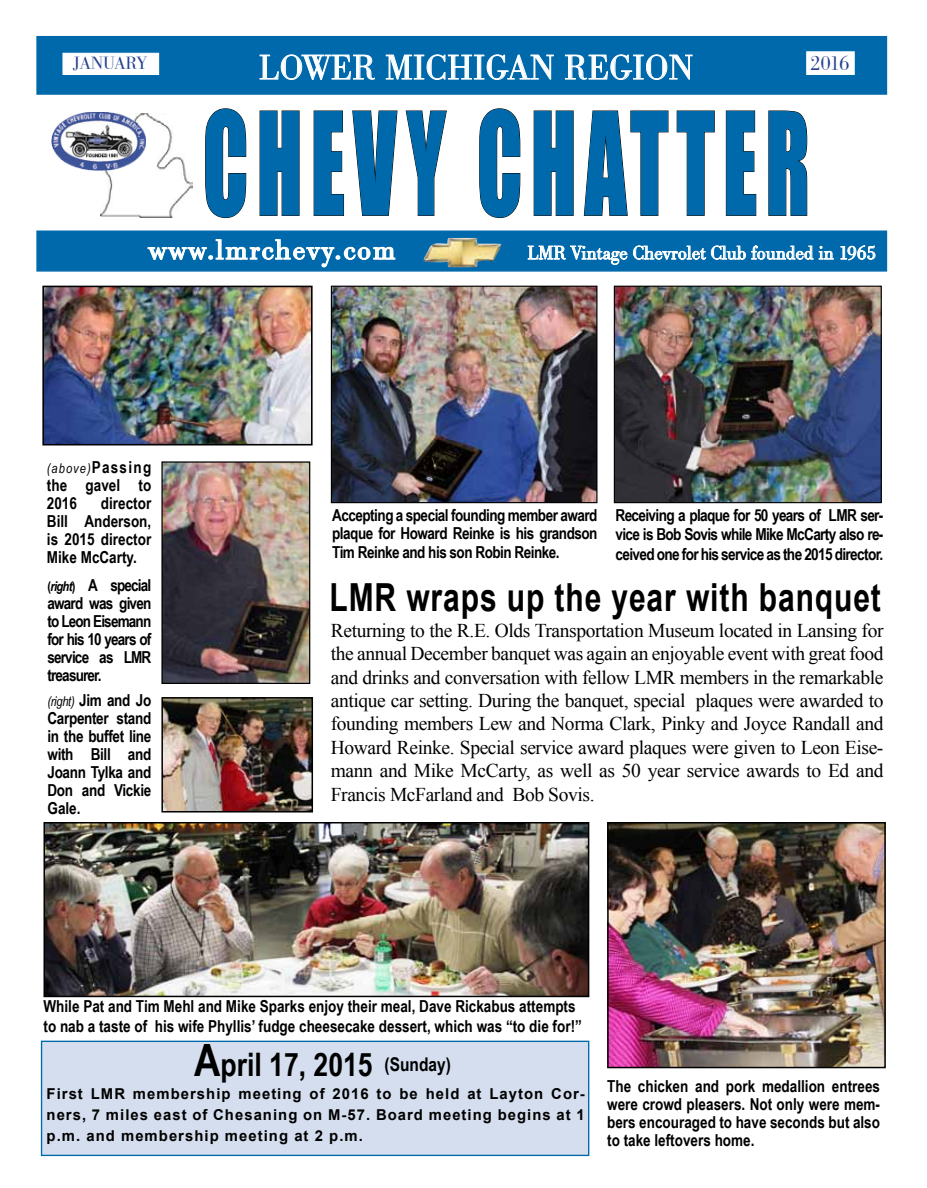
<style>
.page{position:relative;width:927px;height:1188px;background:#fff}
.page>*{position:absolute;margin:0;border:0;box-sizing:border-box;transform-origin:0 0}
.t1{font:132px "Impact";letter-spacing:.1em;color:#0069ab;scale:.62 1}
.t2{font:700 38.7px "Arial";letter-spacing:.03em;color:#000;scale:.78 1}
.t3{font:300 36px "Becker Bodoni";letter-spacing:.01em;color:#fff}
.t4{font:700 32.4px "Arial Narrow";color:#000}
.t5{font:300 28.5px "Becker Bodoni";letter-spacing:.06em;color:#fff;scale:1.04 1}
.t6{font:300 21px "Becker Bodoni";color:#25408f}
.t7{font:19.5px/23.4px "Times New Roman";letter-spacing:-.02em;color:#000;text-align:justify}
.t8{font:300 19.5px "Becker Bodoni";color:#fff}
.t9{font:700 18.9px "Arial Narrow";color:#000}
.t10{font:300 18.3px "Becker Bodoni";letter-spacing:-.01em;color:#25408f}
.t11{font:700 16.5px/18px "Arial Narrow";letter-spacing:-.02em;color:#000;text-align:justify}
.t12{font:700 16.5px/18px "Arial Narrow";color:#000}
.t13{font:700 15px/21px "Arial";letter-spacing:.07em;color:#000;text-align:justify}
.t14{font:italic 13.5px "Arial Narrow";letter-spacing:.075em;color:#000}
.s1{font-weight:700;font-style:normal;font-size:16.5px}
.s2{font-size:13.5px}
.s3{font-style:italic;font-size:13.5px}
.s4{font-weight:400;font-style:italic;font-size:13.5px}
.s5{font-size:44.55px}
</style>
<div class="page">
<div style="left:41px;top:1041px;width:548px;height:115px;background:#d4deee;border:1px solid #0069ab"></div>
<div style="left:36px;top:231px;width:851px;height:41px;background:#0069ab;border:2px solid #0069ab"></div>
<div style="left:36px;top:36px;width:851px;height:59px;background:#0069ab;border:3px solid #0069ab"></div>
<svg style="left:205px;top:108px;width:41px;height:110px"></svg>
<svg style="left:259px;top:110px;width:41px;height:106px"></svg>
<svg style="left:313px;top:110px;width:31px;height:106px"></svg>
<svg style="left:352px;top:110px;width:46px;height:106px"></svg>
<svg style="left:406px;top:110px;width:41px;height:106px"></svg>
<svg style="left:479px;top:108px;width:42px;height:110px"></svg>
<svg style="left:533px;top:110px;width:41px;height:106px"></svg>
<svg style="left:584px;top:110px;width:85px;height:106px"></svg>
<svg style="left:676px;top:110px;width:39px;height:106px"></svg>
<svg style="left:726px;top:110px;width:31px;height:106px"></svg>
<svg style="left:768px;top:110px;width:40px;height:106px"></svg>
<svg style="left:259px;top:54px;width:116px;height:26px"></svg>
<svg style="left:386px;top:54px;width:168px;height:26px"></svg>
<svg style="left:565px;top:54px;width:128px;height:26px"></svg>
<div style="left:62px;top:53px;width:97px;height:22px;background:#fff"></div>
<svg style="left:147px;top:239px;width:249px;height:33px"></svg>
<img style="left:101px;top:113px;width:92px;height:105px">
<img style="left:51px;top:112px;width:97px;height:61px">
<img style="left:423px;top:238px;width:79px;height:29px">
<svg style="left:527px;top:245px;width:307px;height:20px"></svg>
<svg style="left:840px;top:245px;width:36px;height:16px"></svg>
<div style="left:806px;top:51px;width:49px;height:24px;background:#fff;border:2px solid #fff"></div>
<img style="left:45px;top:289px;width:265px;height:154px">
<div style="left:42px;top:286px;width:271px;height:160px;border:2px solid #000"></div>
<img style="left:616px;top:288px;width:264px;height:213px">
<div style="left:614px;top:286px;width:268px;height:217px;border:1px solid #000"></div>
<img style="left:610px;top:825px;width:273px;height:240px">
<div style="left:607px;top:822px;width:279px;height:246px;border:2px solid #000"></div>
<img style="left:163px;top:463px;width:145px;height:219px">
<div style="left:161px;top:461px;width:149px;height:223px;border:1px solid #000"></div>
<img style="left:333px;top:288px;width:263px;height:213px">
<div style="left:331px;top:286px;width:267px;height:217px;border:1px solid #000"></div>
<img style="left:47px;top:825px;width:539px;height:169px">
<div style="left:44px;top:822px;width:545px;height:175px;border:2px solid #000"></div>
<img style="left:164px;top:700px;width:146px;height:110px">
<div style="left:161px;top:697px;width:152px;height:116px;border:2px solid #000"></div>
<p class="t10" style="left:73px;top:53px;width:75px">JANUARY</p>
<h3 class="t3" style="left:259px;top:46px;width:436px">LOWER MICHIGAN REGION</h3>
<p class="t6" style="left:810px;top:50px;width:41px">2016</p>
<h1 class="t1" style="left:203px;top:61px;width:981px">CHEVY CHATTER</h1>
<h3 class="t5" style="left:148px;top:233px;width:239px">www.lmrchevy.com</h3>
<p class="t8" style="left:527px;top:241px;width:350px">LMR Vintage Chevrolet Club founded in 1965</p>
<p class="t14" style="left:47px;top:458px;width:106px">(above)<span class="s1">Passing</span></p>
<p class="t12" style="left:47px;top:475px;width:106px">the gavel to<br>2016</p>
<p class="t11" style="left:47px;top:493px;width:106px;text-indent:54px">director Bill Anderson, is 2015 director Mike McCarty.</p>
<p class="t11" style="left:47px;top:575px;width:105px"><span class="s2">(</span><span class="s3">right</span><span class="s2">)</span> A special award was given to Leon Eisemann for his 10 years of service as LMR treasurer.</p>
<p class="t11" style="left:47px;top:690px;width:105px"><span class="s4">(right)</span> Jim and Jo Carpenter stand in the buffet line with Bill and Joann Tylka and Don and Vickie Gale.</p>
<p class="t11" style="left:332px;top:505px;width:267px">Accepting a special founding member award plaque for Howard Reinke is his grandson</p>
<p class="t11" style="left:332px;top:543px;width:229px">Tim Reinke and his son Robin Reinke.</p>
<p class="t11" style="left:615px;top:504px;width:270px;line-height:19.5px">Receiving a plaque for 50 years of LMR ser&shy;vice is Bob Sovis while Mike McCarty also re&shy;ceived one for his service as the 2015 director.</p>
<h2 class="t2" style="left:330px;top:572px;width:708px">LMR wraps up the year with banquet</h2>
<p class="t7" style="left:331px;top:618px;width:554px">Returning to the R.E. Olds Transportation Museum located in Lansing for the annual December banquet was again an enjoyable event with great food and drinks and conversation with fellow LMR members in the remarkable antique car setting. During the banquet, special plaques were awarded to founding members Lew and Norma Clark, Pinky and Joyce Randall and Howard Reinke. Special service award plaques were given to Leon Eise&shy;mann and Mike McCarty, as well as 50 year service awards to Ed and Francis McFarland and Bob Sovis.</p>
<p class="t12" style="left:44px;top:996px;width:540px;line-height:19.8px">While Pat and Tim Mehl and Mike Sparks enjoy their meal, Dave Rickabus attempts to nab a taste of his wife Phyllis’ fudge cheesecake dessert, which was “to die for!”</p>
<h3 class="t4" style="left:194px;top:1041px;width:180px"><span class="s5">A</span>pril 17, 2015</h3>
<p class="t13" style="left:47px;top:1084px;width:540px">First LMR membership meeting of 2016 to be held at Layton Cor&shy;ners, 7 miles east of Chesaning on M-57. Board meeting begins at 1 p.m. and membership meeting at 2 p.m.</p>
<p class="t9" style="left:385px;top:1050px;width:68px">(Sunday)</p>
<p class="t11" style="left:607px;top:1076px;width:274px">The chicken and pork medallion entrees were crowd pleasers. Not only were mem&shy;bers encouraged to have seconds but also to take leftovers home.</p>
</div>
